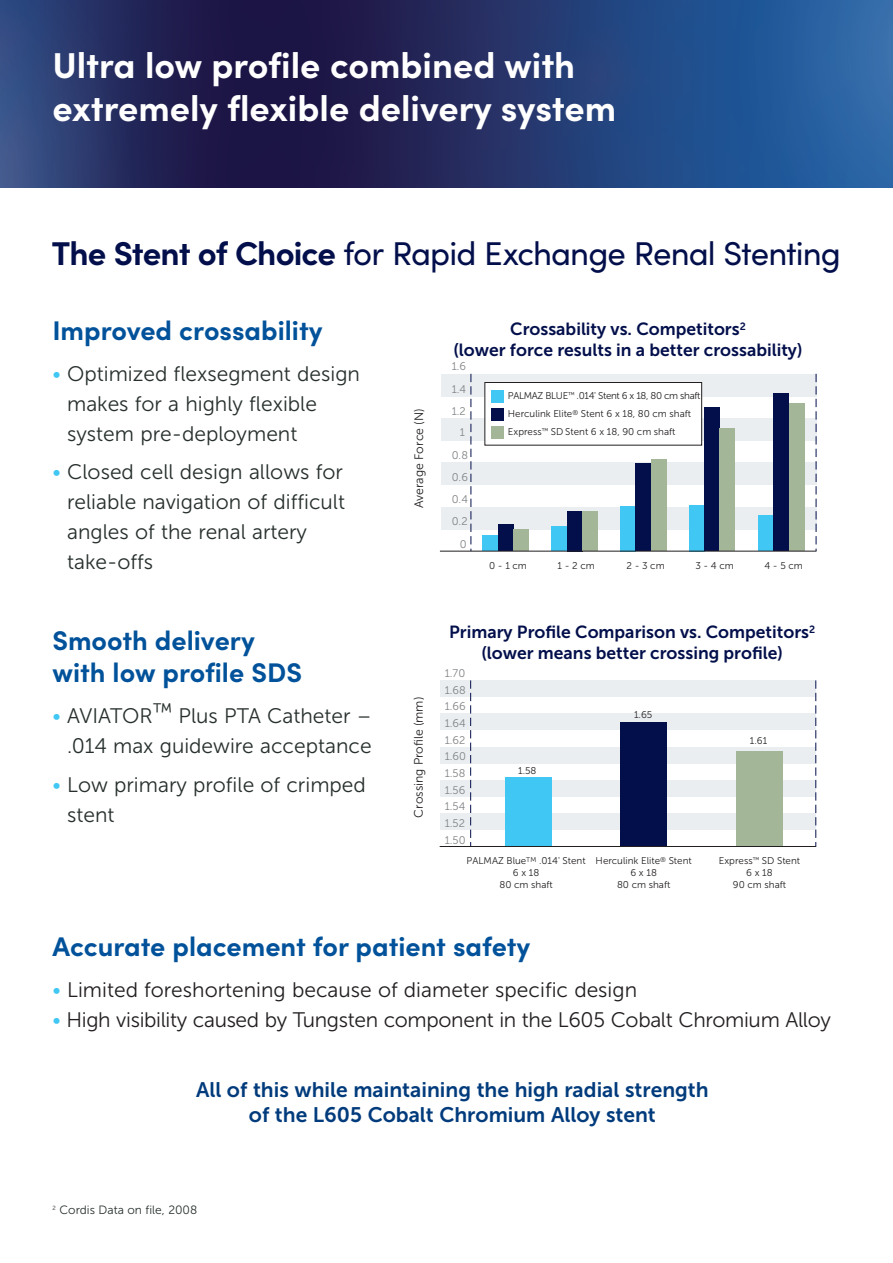
<style>
.page{position:relative;width:893px;height:1263px;background:#fff}
.page>*{position:absolute;margin:0;border:0;box-sizing:border-box;transform-origin:0 0}
.t1{font:700 36px/43.2px "Sofia Pro";color:#fff}
.t2{font:33px "Sofia Pro";letter-spacing:-.03em;color:#030f4b}
.t3{font:700 27px/32.4px "Sofia Pro";color:#01529a}
.t4{font:21px/30px "Museo Sans 300";color:#27302c}
.t5{font:21px "Museo Sans 300";letter-spacing:-.015em;color:#231f20}
.t6{font:21px/25.2px "Museo Sans 700";color:#013b7c;text-align:center}
.t7{font:17.55px/21px "Museo Sans 700";color:#030f4b;text-align:center}
.t8{font:17.4px/21px "Museo Sans 700";color:#030f4b;text-align:center}
.t9{font:12.3px "Museo Sans 300";color:#231f20}
.t10{font:12px "Museo Sans 300";color:#27302c}
.t11{font:11.1px "Museo Sans 300";color:#808285}
.t12{font:9.9px/18px "Museo Sans 300";color:#231f20}
.t13{font:9.75px/11.7px "Museo Sans 300";color:#231f20;text-align:center}
.s1{font-weight:700}
.s2{color:#40c7f4}
</style>
<div class="page">
<svg style="left:149px;top:0;width:579px;height:187px;background:#212c61"></svg>
<svg style="left:728px;top:0;width:165px;height:187px;background:#275f9f"></svg>
<svg style="left:0;top:0;width:149px;height:187px;background:#2c3b6f"></svg>
<div style="left:441px;top:507px;width:375px;height:22px;background:#eaeef1"></div>
<div style="left:441px;top:462px;width:375px;height:23px;background:#eaeef1"></div>
<div style="left:441px;top:418px;width:375px;height:23px;background:#eaeef1"></div>
<div style="left:441px;top:374px;width:375px;height:23px;background:#eaeef1"></div>
<svg style="left:470px;top:374px;width:1px;height:177px"></svg>
<svg style="left:816px;top:374px;width:1px;height:177px"></svg>
<div style="left:483px;top:535px;width:15px;height:16px;background:#40c7f4"></div>
<div style="left:498px;top:524px;width:15px;height:27px;background:#030f4b"></div>
<div style="left:513px;top:530px;width:16px;height:21px;background:#a4b698"></div>
<div style="left:552px;top:526px;width:15px;height:25px;background:#40c7f4"></div>
<div style="left:567px;top:511px;width:15px;height:40px;background:#030f4b"></div>
<div style="left:582px;top:511px;width:16px;height:40px;background:#a4b698"></div>
<div style="left:620px;top:506px;width:16px;height:45px;background:#40c7f4"></div>
<div style="left:636px;top:463px;width:15px;height:88px;background:#030f4b"></div>
<div style="left:651px;top:460px;width:15px;height:91px;background:#a4b698"></div>
<div style="left:689px;top:505px;width:15px;height:46px;background:#40c7f4"></div>
<div style="left:704px;top:407px;width:16px;height:144px;background:#030f4b"></div>
<div style="left:720px;top:428px;width:15px;height:123px;background:#a4b698"></div>
<div style="left:758px;top:515px;width:15px;height:36px;background:#40c7f4"></div>
<div style="left:773px;top:393px;width:16px;height:158px;background:#030f4b"></div>
<div style="left:789px;top:403px;width:15px;height:148px;background:#a4b698"></div>
<hr style="left:440px;top:551px;width:376px;height:1px;background:#231f20">
<div style="left:485px;top:382px;width:217px;height:63px;background:#fff"></div>
<div style="left:484px;top:382px;width:218px;height:64px;border:1px solid #231f20"></div>
<div style="left:491px;top:390px;width:13px;height:12px;background:#40c7f4"></div>
<div style="left:491px;top:408px;width:13px;height:12px;background:#030f4b"></div>
<div style="left:491px;top:426px;width:13px;height:12px;background:#a4b698"></div>
<div style="left:441px;top:813px;width:375px;height:17px;background:#eaeef1"></div>
<div style="left:441px;top:781px;width:375px;height:16px;background:#eaeef1"></div>
<div style="left:441px;top:747px;width:375px;height:16px;background:#eaeef1"></div>
<div style="left:441px;top:714px;width:375px;height:16px;background:#eaeef1"></div>
<div style="left:441px;top:680px;width:375px;height:17px;background:#eaeef1"></div>
<svg style="left:470px;top:680px;width:1px;height:166px"></svg>
<svg style="left:815px;top:680px;width:1px;height:166px"></svg>
<div style="left:505px;top:777px;width:46px;height:69px;background:#40c7f4"></div>
<div style="left:621px;top:722px;width:46px;height:124px;background:#030f4b"></div>
<div style="left:736px;top:751px;width:46px;height:95px;background:#a4b698"></div>
<hr style="left:440px;top:846px;width:376px;height:1px;background:#231f20">
<h1 class="t1" style="left:53px;top:41px;width:565px">Ultra low profile combined with extremely flexible delivery system</h1>
<h2 class="t2" style="left:52px;top:229px;width:790px"><span class="s1">The Stent of Choice</span> for Rapid Exchange Renal Stenting</h2>
<p class="t3" style="left:53px;top:312px;width:272px">Improved crossability</p>
<p class="t4" style="left:67px;top:359px;width:294px;text-indent:-15px"><span class="s2">•</span> Optimized flexsegment design makes for a highly flexible system pre-deployment</p>
<p class="t4" style="left:67px;top:457px;width:279px;text-indent:-15px"><span class="s2">•</span> Closed cell design allows for reliable navigation of difficult angles of the renal artery take-offs</p>
<p class="t3" style="left:53px;top:622px;width:251px">Smooth delivery with low profile SDS</p>
<p class="t4" style="left:53px;top:701px;width:321px;text-align:right"><span class="s2">•</span> AVIATOR™ Plus PTA Catheter – .014 max guidewire acceptance</p>
<p class="t4" style="left:67px;top:769px;width:300px;text-indent:-15px"><span class="s2">•</span> Low primary profile of crimped stent</p>
<p class="t9" style="left:412px;top:508px;width:102px;rotate:-90deg">Average Force (N)</p>
<p class="t7" style="left:453px;top:318px;width:351px">Crossability vs. Competitors<sup>2<br></sup>(lower force results in a better crossability)</p>
<p class="t11" style="left:452px;top:360px;width:16px">1.6</p>
<p class="t11" style="left:452px;top:383px;width:16px">1.4</p>
<p class="t11" style="left:452px;top:405px;width:16px">1.2</p>
<p class="t11" style="left:460px;top:427px;width:7px">1</p>
<p class="t11" style="left:452px;top:449px;width:18px">0.8</p>
<p class="t11" style="left:452px;top:471px;width:18px">0.6</p>
<p class="t11" style="left:452px;top:493px;width:18px">0.4</p>
<p class="t11" style="left:452px;top:515px;width:17px">0.2</p>
<p class="t11" style="left:460px;top:538px;width:8px">0</p>
<p class="t12" style="left:508px;top:387px;width:194px">PALMAZ BLUE<sup>™</sup> .014' Stent 6 x 18, 80 cm shaft<br>Herculink Elite<sup>®</sup> Stent 6 x 18, 80 cm shaft<br>Express<sup>™</sup> SD Stent 6 x 18, 90 cm shaft</p>
<p class="t12" style="left:489px;top:557px;width:39px">0 - 1 cm</p>
<p class="t12" style="left:558px;top:557px;width:39px">1 - 2 cm</p>
<p class="t12" style="left:626px;top:557px;width:40px">2 - 3 cm</p>
<p class="t12" style="left:695px;top:557px;width:40px">3 - 4 cm</p>
<p class="t12" style="left:764px;top:557px;width:40px">4 - 5 cm</p>
<p class="t9" style="left:412px;top:818px;width:123px;rotate:-90deg">Crossing Profile (mm)</p>
<p class="t8" style="left:449px;top:621px;width:368px">Primary Profile Comparison vs. Competitors<sup>2 </sup>(lower means better crossing profile)</p>
<p class="t11" style="left:445px;top:667px;width:22px">1.70</p>
<p class="t11" style="left:445px;top:684px;width:23px">1.68</p>
<p class="t11" style="left:445px;top:700px;width:23px">1.66</p>
<p class="t11" style="left:445px;top:717px;width:23px">1.64</p>
<p class="t11" style="left:445px;top:734px;width:22px">1.62</p>
<p class="t11" style="left:445px;top:750px;width:23px">1.60</p>
<p class="t11" style="left:445px;top:767px;width:22px">1.58</p>
<p class="t11" style="left:445px;top:784px;width:22px">1.56</p>
<p class="t11" style="left:445px;top:801px;width:22px">1.54</p>
<p class="t11" style="left:445px;top:817px;width:22px">1.52</p>
<p class="t11" style="left:445px;top:834px;width:22px">1.50</p>
<p class="t13" style="left:518px;top:765px;width:20px">1.58</p>
<p class="t13" style="left:634px;top:708px;width:20px">1.65</p>
<p class="t13" style="left:750px;top:735px;width:19px">1.61</p>
<p class="t13" style="left:596px;top:855px;width:98px">Herculink Elite<sup>®</sup> Stent<br>6 x 18<br>80 cm shaft</p>
<p class="t13" style="left:467px;top:855px;width:121px">PALMAZ Blue<sup>TM</sup> .014' Stent<br>6 x 18<br>80 cm shaft</p>
<p class="t13" style="left:719px;top:855px;width:83px">Express<sup>™</sup> SD Stent<br>6 x 18<br>90 cm shaft</p>
<p class="t3" style="left:53px;top:929px;width:479px">Accurate placement for patient safety</p>
<p class="t5" style="left:53px;top:979px;width:586px"><span class="s2">•</span> Limited foreshortening because of diameter specific design</p>
<p class="t5" style="left:53px;top:1009px;width:780px"><span class="s2">•</span> High visibility caused by Tungsten component in the L605 Cobalt Chromium Alloy</p>
<p class="t6" style="left:196px;top:1077px;width:514px">All of this while maintaining the high radial strength of the L605 Cobalt Chromium Alloy stent</p>
<p class="t10" style="left:53px;top:1203px;width:146px"><sup>2</sup> Cordis Data on file, 2008</p>
</div>
